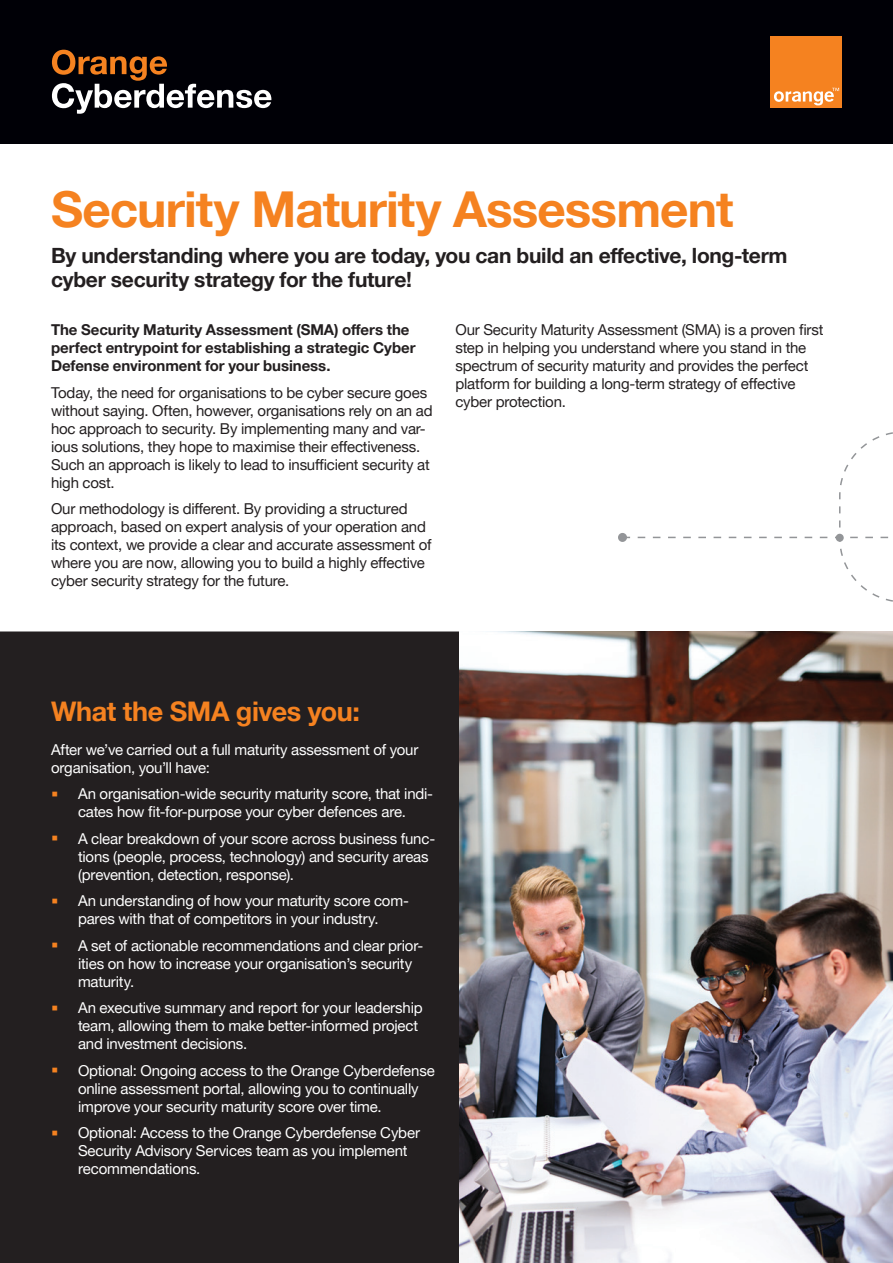
<style>
.page{position:relative;width:893px;height:1263px;background:#fff}
.page>*{position:absolute;margin:0;border:0;box-sizing:border-box;transform-origin:0 0}
.t1{font:700 49.5px "Helvetica Neue";letter-spacing:-.02em;color:#f58220}
.t2{font:700 27px "Helvetica Neue";letter-spacing:-.015em;color:#f58220}
.t3{font:700 21px/24px "Helvetica Neue";letter-spacing:-.01em;color:#231f20}
.t4{font:15px/18px "Helvetica Neue";letter-spacing:-.015em;color:#fff}
.t5{font:15px/18px "Helvetica Neue";letter-spacing:-.015em;color:#231f20}
.t6{font:700 15px/18px "Helvetica Neue";letter-spacing:-.005em;color:#231f20}
.s1{font-family:"Arial Narrow";font-size:21px;color:#f58220}
</style>
<div class="page">
<svg style="left:627px;top:432px;width:266px;height:170px"></svg>
<div style="left:618px;top:533px;width:9px;height:9px;background:#939598;border-radius:50%"></div>
<div style="left:836px;top:534px;width:8px;height:8px;background:#939598;border-radius:50%"></div>
<div style="left:0;top:631px;width:459px;height:632px;background:#231f20"></div>
<img style="left:459px;top:631px;width:434px;height:632px">
<div style="left:0;top:0;width:893px;height:144px;background:#000006"></div>
<div style="left:770px;top:36px;width:72px;height:72px;background:#f58220"></div>
<svg style="left:774px;top:88px;width:65px;height:17px"></svg>
<svg style="left:52px;top:50px;width:219px;height:64px"></svg>
<h1 class="t1" style="left:51px;top:179px;width:684px">Security Maturity Assessment</h1>
<h3 class="t3" style="left:51px;top:244px;width:738px">By understanding where you are today, you can build an effective, long-term cyber security strategy for the future!</h3>
<p class="t6" style="left:51px;top:321px;width:366px">The Security Maturity Assessment (SMA) offers the perfect entrypoint for establishing a strategic Cyber<br>Defense environment for your business.</p>
<p class="t5" style="left:51px;top:383px;width:383px">Today, the need for organisations to be cyber secure goes without saying. Often, however, organisations rely on an ad hoc approach to security. By implementing many and var&shy;ious solutions, they hope to maximise their effectiveness.<br>Such an approach is likely to lead to insufficient security at high cost.</p>
<p class="t5" style="left:51px;top:500px;width:382px">Our methodology is different. By providing a structured approach, based on expert analysis of your operation and its context, we provide a clear and accurate assessment of where you are now, allowing you to build a highly effective cyber security strategy for the future.</p>
<p class="t5" style="left:455px;top:321px;width:370px">Our Security Maturity Assessment (SMA) is a proven first step in helping you understand where you stand in the spectrum of security maturity and provides the perfect platform for building a long-term strategy of effective cyber protection.</p>
<h2 class="t2" style="left:51px;top:695px;width:310px">What the SMA gives you:</h2>
<p class="t4" style="left:51px;top:740px;width:369px">After we’ve carried out a full maturity assessment of your organisation, you’ll have:</p>
<p class="t4" style="left:51px;top:785px;width:384px;text-align:center"><span class="s1">▪</span> An organisation-wide security maturity score, that indi&shy;cates how fit-for-purpose your cyber defences are.</p>
<p class="t4" style="left:78px;top:829px;width:359px;text-indent:-27px"><span class="s1">▪</span> A clear breakdown of your score across business func&shy;tions (people, process, technology) and security areas (prevention, detection, response).</p>
<p class="t4" style="left:51px;top:892px;width:359px;text-align:center"><span class="s1">▪</span> An understanding of how your maturity score com&shy;pares with that of competitors in your industry.</p>
<p class="t4" style="left:78px;top:936px;width:347px;text-indent:-27px"><span class="s1">▪</span> A set of actionable recommendations and clear prior&shy;ities on how to increase your organisation’s security maturity.</p>
<p class="t4" style="left:78px;top:999px;width:346px;text-indent:-27px"><span class="s1">▪</span> An executive summary and report for your leadership team, allowing them to make better-informed project and investment decisions.</p>
<p class="t4" style="left:78px;top:1061px;width:358px;text-indent:-27px"><span class="s1">▪</span> Optional: Ongoing access to the Orange Cyberdefense online assessment portal, allowing you to continually improve your security maturity score over time.</p>
<p class="t4" style="left:78px;top:1124px;width:343px;text-indent:-27px"><span class="s1">▪</span> Optional: Access to the Orange Cyberdefense Cyber<br>Security Advisory Services team as you implement recommendations.</p>
</div>
